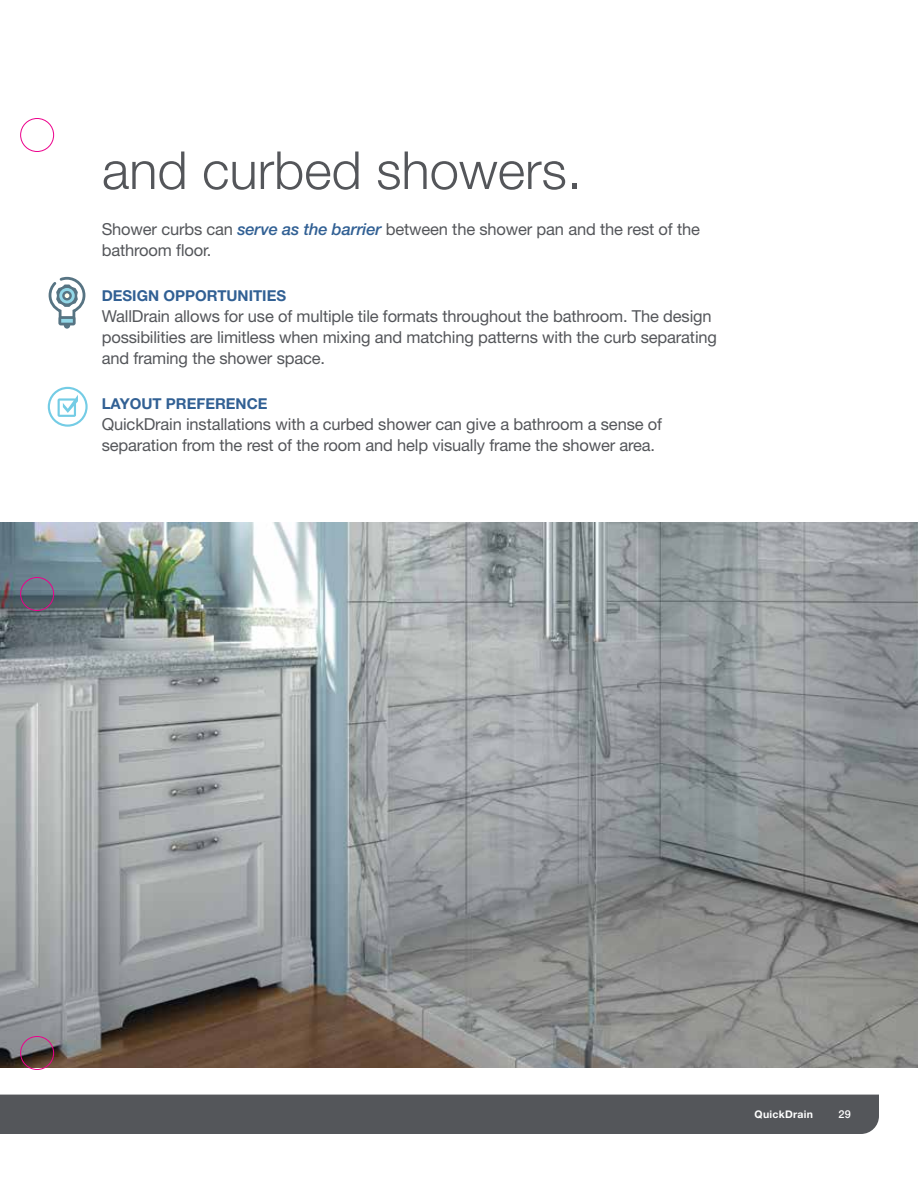
<style>
.page{position:relative;width:918px;height:1188px;background:#fff}
.page>*{position:absolute;margin:0;border:0;box-sizing:border-box;transform-origin:0 0}
.t1{font:300 52.5px "Helvetica Neue LT Std";color:#54565a}
.t2{font:16.5px/21px "Helvetica Neue LT Std";letter-spacing:-.01em;color:#54565a}
.t3{font:700 15px "Helvetica Neue LT Std";color:#316094}
.t4{font:500 10.95px "Helvetica Neue LT Std";color:#fff}
.t5{font:700 10.5px "Helvetica Neue LT Std";letter-spacing:.03em;color:#fff}
.s1{font-weight:500;font-style:italic;color:#316094}
</style>
<div class="page">
<div style="left:0;top:1095px;width:879px;height:39px;background:#54565a"></div>
<div style="left:64px;top:322px;width:6px;height:7px;background:#577483;border-radius:50%"></div>
<svg style="left:48px;top:276px;width:38px;height:49px"></svg>
<svg style="left:48px;top:387px;width:40px;height:40px"></svg>
<img style="left:0;top:523px;width:918px;height:544px">
<div style="left:20px;top:118px;width:34px;height:34px;border:1px solid #ec008c;border-radius:50%"></div>
<div style="left:20px;top:577px;width:34px;height:34px;border:1px solid #ec008c;border-radius:50%"></div>
<div style="left:20px;top:1036px;width:34px;height:34px;border:1px solid #ec008c;border-radius:50%"></div>
<h1 class="t1" style="left:102px;top:138px;width:481px">and curbed showers.</h1>
<p class="t2" style="left:102px;top:218px;width:600px">Shower curbs can <span class="s1">serve as the barrier</span> between the shower pan and the rest of the bathroom floor.</p>
<p class="t3" style="left:102px;top:286px;width:186px">DESIGN OPPORTUNITIES</p>
<p class="t2" style="left:102px;top:305px;width:617px">WallDrain allows for use of multiple tile formats throughout the bathroom. The design possibilities are limitless when mixing and matching patterns with the curb separating and framing the shower space.</p>
<p class="t3" style="left:102px;top:394px;width:167px">LAYOUT PREFERENCE</p>
<p class="t2" style="left:102px;top:413px;width:562px">QuickDrain installations with a curbed shower can give a bathroom a sense of separation from the rest of the room and help visually frame the shower area.</p>
<p class="t5" style="left:755px;top:1108px;width:60px">QuickDrain</p>
<p class="t4" style="left:838px;top:1108px;width:14px">29</p>
</div>
